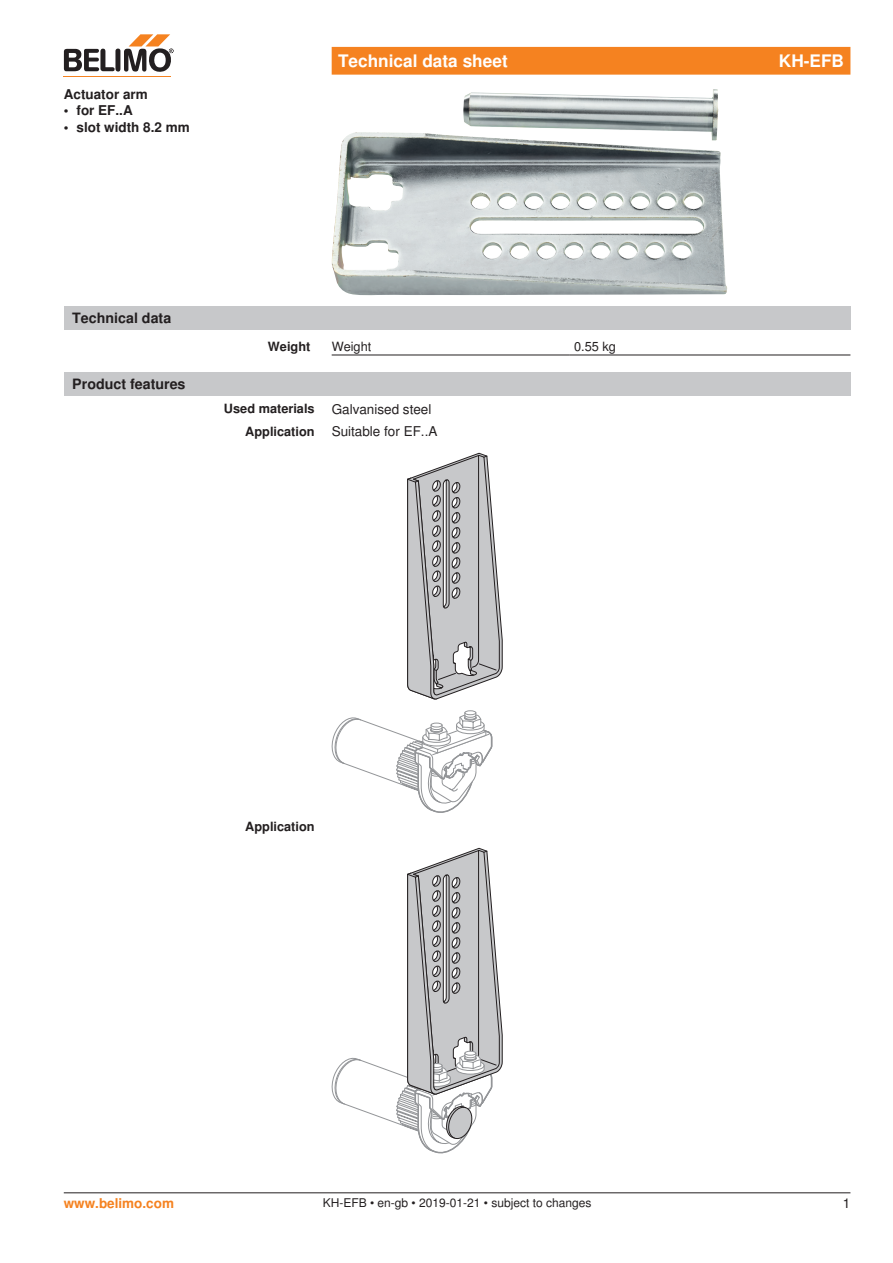
<style>
.page{position:relative;width:893px;height:1263px;background:#fff}
.page>*{position:absolute;margin:0;border:0;box-sizing:border-box;transform-origin:0 0}
.Rechtsbündig{font:700 17.25px "Nimbus Sans BEL";color:#fff}
.t1{font:700 14.25px "Nimbus Sans BEL";color:#231f20}
.Rechtsbündig_Footer{font:13.5px "Nimbus Sans BEL";color:#231f20}
.Bulletpoints{font:700 13.5px "Nimbus Sans BEL";color:#231f20}
.t2{font:700 13.5px "Nimbus Sans BEL";color:#f58220}
.Einleitungstext{font:700 13.5px "Nimbus Sans BEL";color:#231f20}
.Rechtsbündig-2{font:700 12.75px "Nimbus Sans BEL";color:#231f20}
.Tabellentext_Technis{font:12.75px "Nimbus Sans BEL";color:#231f20}
.Tabellentext_1mm_Ein{font:12.75px "Nimbus Sans BEL";color:#231f20}
.Footer_EU_center{font:12px "Nimbus Sans BEL";color:#231f20}
</style>
<div class="page">
<hr style="left:64px;top:76px;width:107px;height:1px;background:#f58220">
<svg style="left:64px;top:34px;width:110px;height:38px"></svg>
<div style="left:332px;top:47px;width:518px;height:28px;background:#f58220"></div>
<img style="left:332px;top:89px;width:395px;height:207px">
<div style="left:64px;top:306px;width:786px;height:24px;background:#c7c8ca"></div>
<hr style="left:332px;top:355px;width:238px;height:1px;background:#231f20">
<hr style="left:570px;top:355px;width:280px;height:1px;background:#231f20">
<div style="left:64px;top:372px;width:786px;height:24px;background:#c7c8ca"></div>
<svg style="left:332px;top:710px;width:161px;height:103px"></svg>
<svg style="left:407px;top:453px;width:96px;height:247px"></svg>
<svg style="left:332px;top:848px;width:171px;height:305px"></svg>
<hr style="left:64px;top:1192px;width:786px;height:1px;background:#231f20">
<p class="Einleitungstext" style="left:64px;top:86px;width:86px">Actuator arm</p>
<p class="Bulletpoints" style="left:64px;top:103px;width:71px">• for EF..A</p>
<p class="Bulletpoints" style="left:64px;top:119px;width:128px">• slot width 8.2 mm</p>
<p class="Rechtsbündig" style="left:338px;top:51px;width:171px">Technical data sheet</p>
<p class="Rechtsbündig" style="left:779px;top:51px;width:67px">KH-EFB</p>
<p class="t1" style="left:72px;top:310px;width:100px">Technical data</p>
<p class="t1" style="left:72px;top:376px;width:115px">Product features</p>
<p class="Rechtsbündig-2" style="left:268px;top:338px;width:44px">Weight</p>
<p class="Tabellentext_Technis" style="left:332px;top:338px;width:41px">Weight</p>
<p class="Tabellentext_1mm_Ein" style="left:574px;top:338px;width:43px">0.55 kg</p>
<p class="Rechtsbündig-2" style="left:224px;top:401px;width:92px">Used materials</p>
<p class="Rechtsbündig_Footer" style="left:332px;top:401px;width:101px">Galvanised steel</p>
<p class="Rechtsbündig-2" style="left:245px;top:424px;width:71px">Application</p>
<p class="Rechtsbündig_Footer" style="left:332px;top:423px;width:107px">Suitable for EF..A</p>
<p class="Rechtsbündig-2" style="left:245px;top:819px;width:71px">Application</p>
<p class="t2" style="left:64px;top:1195px;width:112px">www.belimo.com</p>
<p class="Footer_EU_center" style="left:323px;top:1196px;width:270px">KH-EFB • en-gb • 2019-01-21 • subject to changes</p>
<p class="Rechtsbündig_Footer" style="left:843px;top:1195px;width:9px">1</p>
</div>
